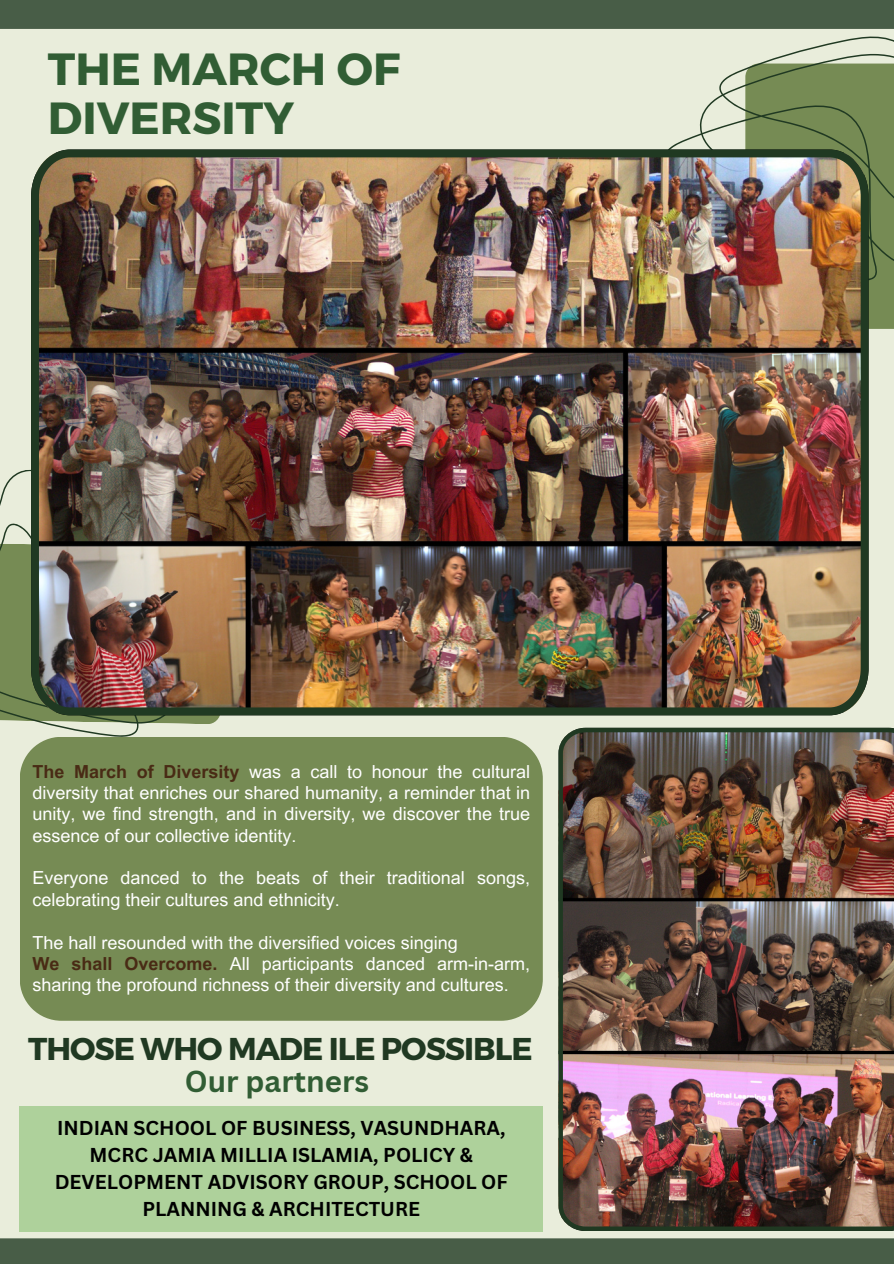
<style>
.page{position:relative;width:894px;height:1264px;background:#fff}
.page>*{position:absolute;margin:0;border:0;box-sizing:border-box;transform-origin:0 0}
.t1{font:700 45px/48.3px "Montserrat";color:#315d34}
.t2{font:700 31.5px "Montserrat";letter-spacing:-.03em;color:#203922}
.t3{font:700 29.55px "Canva Sans";color:#315d34}
.t4{font:700 19.5px/27px "Canva Sans";color:#000;text-align:center}
.t5{font:18px/21.3px "Arial MT Pro";color:#fff}
.s1{font-weight:700;color:#492b15}
</style>
<div class="page">
<div style="left:0;top:0;width:893px;height:1263px;background:#e9eddb"></div>
<div style="left:0;top:0;width:893px;height:29px;background:#485d47"></div>
<div style="left:0;top:1238px;width:893px;height:25px;background:#485d47"></div>
<svg style="left:645px;top:28px;width:248px;height:332px"></svg>
<svg style="left:0;top:469px;width:223px;height:267px;fill:#768b54"></svg>
<img style="left:31px;top:149px;width:837px;height:566px">
<div style="left:20px;top:736px;width:522px;height:284px;background:#768b54"></div>
<div style="left:20px;top:1105px;width:522px;height:125px;background:#aed19b"></div>
<img style="left:558px;top:727px;width:335px;height:503px">
<p class="t1" style="left:48px;top:43px;width:354px">THE MARCH OF<br>DIVERSITY</p>
<h1 class="t5" style="left:32px;top:762px;width:499px;text-align:justify"><span class="s1">The March of Diversity</span> was a call to honour the cultural diversity that enriches our shared humanity, a reminder that in unity, we find strength, and in diversity, we discover the true essence of our collective identity.</h1>
<p class="t5" style="left:32px;top:869px;width:499px">Everyone danced to the beats of their traditional songs, celebrating their cultures and ethnicity.</p>
<p class="t5" style="left:32px;top:933px;width:427px">The hall resounded with the diversified voices singing</p>
<p class="t5" style="left:32px;top:955px;width:499px"><span class="s1">We shall Overcome.</span> All participants danced arm-in-arm, sharing the profound richness of their diversity and cultures.</p>
<p class="t2" style="left:28px;top:1027px;width:506px">THOSE WHO MADE ILE POSSIBLE</p>
<p class="t3" style="left:185px;top:1060px;width:186px">Our partners</p>
<p class="t4" style="left:55px;top:1113px;width:454px">INDIAN SCHOOL OF BUSINESS, VASUNDHARA, MCRC JAMIA MILLIA ISLAMIA, POLICY &amp; DEVELOPMENT ADVISORY GROUP, SCHOOL OF PLANNING &amp; ARCHITECTURE</p>
</div>
